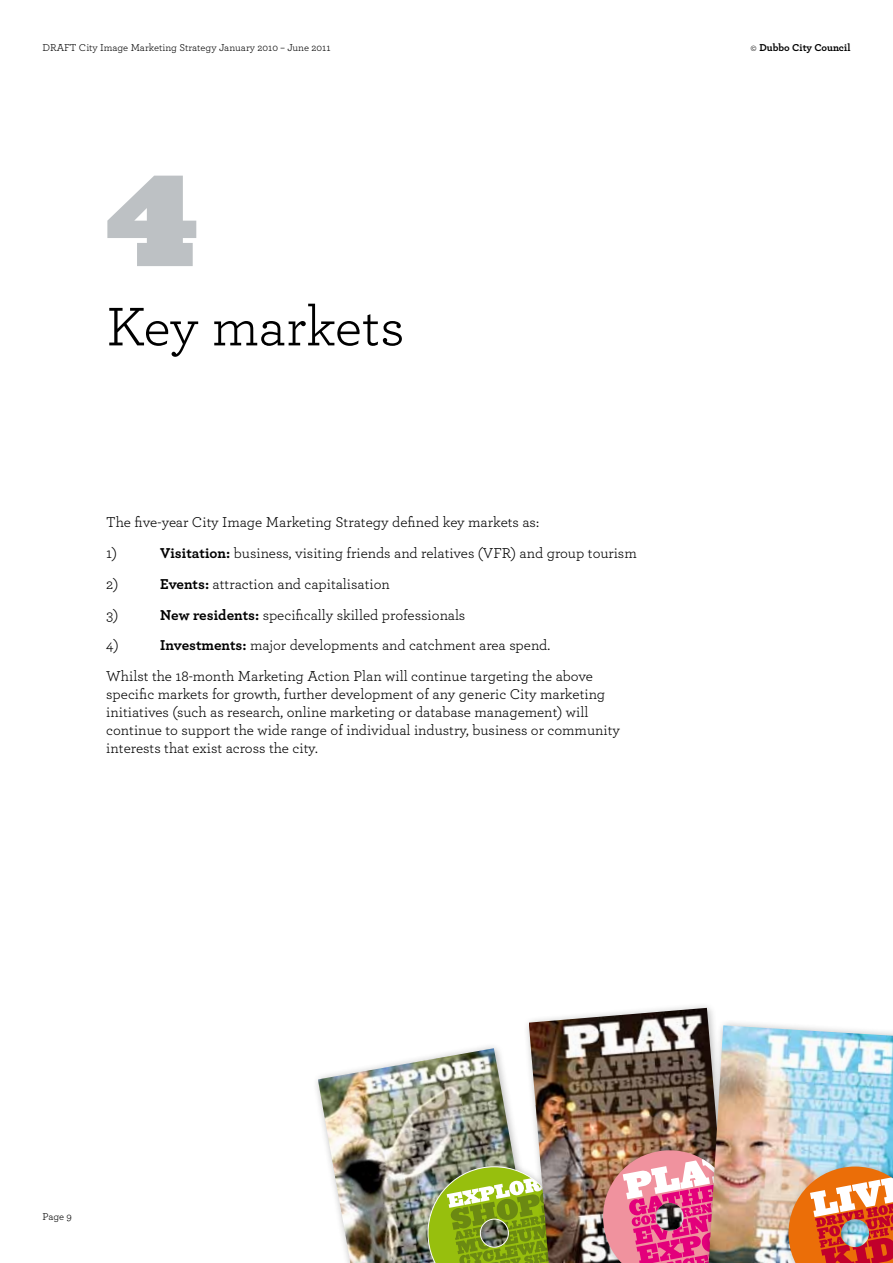
<style>
.page{position:relative;width:893px;height:1263px;background:#fff}
.page>*{position:absolute;margin:0;border:0;box-sizing:border-box;transform-origin:0 0}
.t1{font:900 120px "Ziggurat";color:#bdc1c4}
.t2{font:57px "Archer";letter-spacing:-.005em;color:#000}
.t3{font:15px/18px "Archer";color:#000}
.t4{font:10.5px "Archer";color:#000}
.t5{font:700 10.5px "Archer";color:#000}
.s1{font-weight:400}
.s2{font-weight:700}
</style>
<div class="page">
<img style="left:318px;top:1048px;width:201px;height:215px">
<div style="left:421px;top:1160px;width:150px;height:103px;background:#000;opacity:.3"></div>
<svg style="left:428px;top:1166px;width:94px;height:97px;background:#92ac3b"></svg>
<div style="left:522px;top:1001px;width:214px;height:262px;background:#000;opacity:.3"></div>
<img style="left:529px;top:1008px;width:199px;height:255px">
<div style="left:596px;top:1143px;width:150px;height:120px;background:#000;opacity:.3"></div>
<svg style="left:603px;top:1150px;width:98px;height:113px;background:#dc7695"></svg>
<div style="left:701px;top:1018px;width:192px;height:245px;background:#000;opacity:.3"></div>
<img style="left:709px;top:1025px;width:184px;height:238px">
<div style="left:782px;top:1160px;width:111px;height:103px;background:#000;opacity:.3"></div>
<img style="left:788px;top:1166px;width:105px;height:97px">
<p class="t4" style="left:43px;top:41px;width:290px">DRAFT City Image Marketing Strategy January 2010 – June 2011</p>
<p class="t5" style="left:751px;top:41px;width:101px"><span class="s1">©</span> Dubbo City Council</p>
<h1 class="t1" style="left:106px;top:151px;width:95px">4</h1>
<h2 class="t2" style="left:106px;top:291px;width:300px">Key markets</h2>
<p class="t3" style="left:106px;top:506px;width:434px;line-height:30.8px">The five-year City Image Marketing Strategy defined key markets as:<br>1)</p>
<p class="t3" style="left:160px;top:544px;width:478px"><span class="s2">Visitation:</span> business, visiting friends and relatives (VFR) and group tourism</p>
<p class="t3" style="left:106px;top:574px;width:13px">2)</p>
<p class="t3" style="left:160px;top:574px;width:231px"><span class="s2">Events:</span> attraction and capitalisation</p>
<p class="t3" style="left:106px;top:605px;width:14px">3)</p>
<p class="t3" style="left:160px;top:605px;width:307px"><span class="s2">New residents:</span> specifically skilled professionals</p>
<p class="t3" style="left:106px;top:636px;width:14px">4)</p>
<p class="t3" style="left:106px;top:629px;width:488px;line-height:30.8px;text-indent:54px"><span class="s2">Investments:</span> major developments and catchment area spend.<br>Whilst the 18-month Marketing Action Plan will continue targeting the above</p>
<p class="t3" style="left:106px;top:685px;width:515px">specific markets for growth, further development of any generic City marketing initiatives (such as research, online marketing or database management) will continue to support the wide range of individual industry, business or community interests that exist across the city.</p>
<p class="t4" style="left:43px;top:1210px;width:31px">Page 9</p>
</div>
